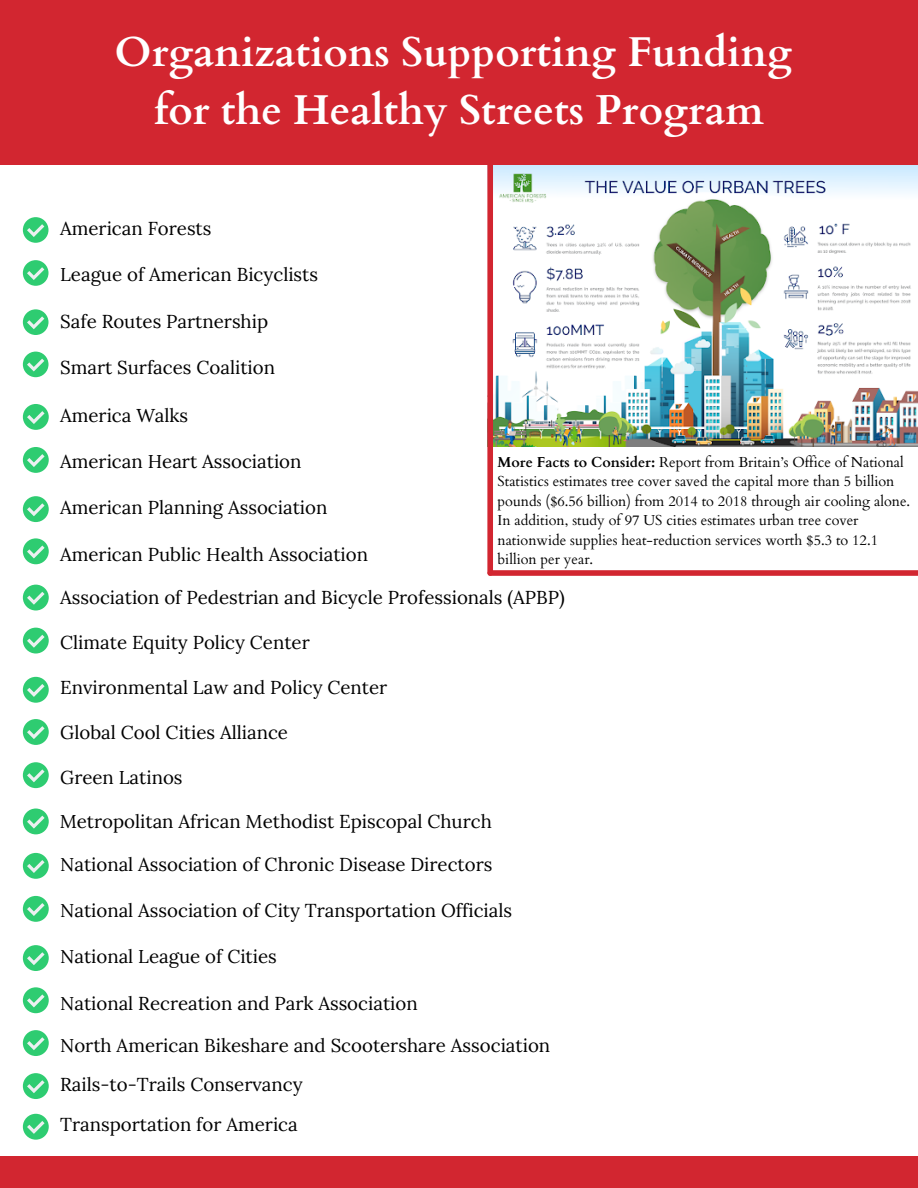
<style>
.page{position:relative;width:918px;height:1188px;background:#fff}
.page>*{position:absolute;margin:0;border:0;box-sizing:border-box;transform-origin:0 0}
.t1{font:700 41.7px "Cardo";color:#fff}
.t2{font:18.6px "Lora";color:#000}
.t3{font:14.4px/19.5px "Cardo";color:#000}
.s1{font-weight:700}
</style>
<div class="page">
<div style="left:0;top:1156px;width:918px;height:32px;background:#d22630"></div>
<div style="left:23px;top:217px;width:26px;height:26px;background:#2ecc71;border-radius:50%"></div>
<svg style="left:27px;top:224px;width:17px;height:13px"></svg>
<div style="left:23px;top:260px;width:26px;height:26px;background:#2ecc71;border-radius:50%"></div>
<svg style="left:27px;top:267px;width:17px;height:13px"></svg>
<div style="left:23px;top:309px;width:26px;height:26px;background:#2ecc71;border-radius:50%"></div>
<svg style="left:27px;top:316px;width:17px;height:13px"></svg>
<div style="left:23px;top:352px;width:26px;height:25px;background:#2ecc71;border-radius:50%"></div>
<svg style="left:27px;top:359px;width:17px;height:12px"></svg>
<div style="left:23px;top:404px;width:26px;height:26px;background:#2ecc71;border-radius:50%"></div>
<svg style="left:27px;top:411px;width:18px;height:13px"></svg>
<div style="left:23px;top:447px;width:26px;height:26px;background:#2ecc71;border-radius:50%"></div>
<svg style="left:27px;top:454px;width:18px;height:13px"></svg>
<div style="left:23px;top:496px;width:26px;height:26px;background:#2ecc71;border-radius:50%"></div>
<svg style="left:27px;top:503px;width:18px;height:13px"></svg>
<div style="left:23px;top:538px;width:26px;height:26px;background:#2ecc71;border-radius:50%"></div>
<svg style="left:27px;top:546px;width:18px;height:12px"></svg>
<div style="left:23px;top:585px;width:26px;height:25px;background:#2ecc71;border-radius:50%"></div>
<svg style="left:27px;top:592px;width:18px;height:13px"></svg>
<div style="left:23px;top:628px;width:26px;height:26px;background:#2ecc71;border-radius:50%"></div>
<svg style="left:27px;top:635px;width:18px;height:13px"></svg>
<div style="left:23px;top:677px;width:26px;height:26px;background:#2ecc71;border-radius:50%"></div>
<svg style="left:27px;top:684px;width:18px;height:13px"></svg>
<div style="left:23px;top:719px;width:26px;height:26px;background:#2ecc71;border-radius:50%"></div>
<svg style="left:27px;top:726px;width:18px;height:13px"></svg>
<div style="left:23px;top:853px;width:26px;height:26px;background:#2ecc71;border-radius:50%"></div>
<svg style="left:27px;top:860px;width:18px;height:13px"></svg>
<div style="left:23px;top:896px;width:26px;height:26px;background:#2ecc71;border-radius:50%"></div>
<svg style="left:27px;top:903px;width:18px;height:13px"></svg>
<div style="left:23px;top:945px;width:26px;height:26px;background:#2ecc71;border-radius:50%"></div>
<svg style="left:27px;top:952px;width:18px;height:13px"></svg>
<div style="left:23px;top:987px;width:26px;height:26px;background:#2ecc71;border-radius:50%"></div>
<svg style="left:27px;top:994px;width:18px;height:13px"></svg>
<div style="left:23px;top:1030px;width:26px;height:26px;background:#2ecc71;border-radius:50%"></div>
<svg style="left:27px;top:1037px;width:18px;height:13px"></svg>
<div style="left:23px;top:1073px;width:26px;height:26px;background:#2ecc71;border-radius:50%"></div>
<svg style="left:27px;top:1080px;width:18px;height:13px"></svg>
<div style="left:23px;top:1114px;width:26px;height:26px;background:#2ecc71;border-radius:50%"></div>
<svg style="left:27px;top:1121px;width:18px;height:13px"></svg>
<img style="left:493px;top:164px;width:425px;height:283px">
<div style="left:487px;top:155px;width:6px;height:418px;background:#d22630"></div>
<div style="left:0;top:0;width:918px;height:164px;background:#d22630"></div>
<div style="left:490px;top:570px;width:428px;height:6px;background:#d22630"></div>
<div style="left:23px;top:762px;width:26px;height:26px;background:#2ecc71;border-radius:50%"></div>
<svg style="left:27px;top:769px;width:18px;height:13px"></svg>
<div style="left:23px;top:809px;width:26px;height:25px;background:#2ecc71;border-radius:50%"></div>
<svg style="left:27px;top:816px;width:18px;height:13px"></svg>
<p class="t1" style="left:115px;top:25px;width:679px">Organizations Supporting Funding</p>
<p class="t1" style="left:154px;top:83px;width:611px">for the Healthy Streets Program</p>
<p class="t2" style="left:60px;top:216px;width:153px">American Forests</p>
<p class="t2" style="left:60px;top:262px;width:259px">League of American Bicyclists</p>
<p class="t2" style="left:60px;top:309px;width:210px">Safe Routes Partnership</p>
<p class="t2" style="left:60px;top:355px;width:216px">Smart Surfaces Coalition</p>
<p class="t2" style="left:60px;top:403px;width:130px">America Walks</p>
<p class="t2" style="left:60px;top:449px;width:243px">American Heart Association</p>
<p class="t2" style="left:60px;top:496px;width:269px">American Planning Association</p>
<p class="t2" style="left:60px;top:542px;width:309px">American Public Health Association</p>
<p class="t2" style="left:60px;top:585px;width:506px">Association of Pedestrian and Bicycle Professionals (APBP)</p>
<p class="t2" style="left:60px;top:630px;width:251px">Climate Equity Policy Center</p>
<p class="t2" style="left:60px;top:675px;width:329px">Environmental Law and Policy Center</p>
<p class="t2" style="left:60px;top:720px;width:229px">Global Cool Cities Alliance</p>
<p class="t2" style="left:60px;top:765px;width:124px">Green Latinos</p>
<p class="t3" style="left:498px;top:452px;width:414px"><span class="s1">More Facts to Consider:</span> Report from Britain’s Office of National Statistics estimates tree cover saved the capital more than 5 billion pounds ($6.56 billion) from 2014 to 2018 through air cooling alone.<br>In addition, study of 97 US cities estimates urban tree cover nationwide supplies heat-reduction services worth $5.3 to 12.1 billion per year.</p>
<p class="t2" style="left:60px;top:810px;width:434px">Metropolitan African Methodist Episcopal Church</p>
<p class="t2" style="left:60px;top:852px;width:434px">National Association of Chronic Disease Directors</p>
<p class="t2" style="left:60px;top:898px;width:454px">National Association of City Transportation Officials</p>
<p class="t2" style="left:60px;top:945px;width:218px">National League of Cities</p>
<p class="t2" style="left:60px;top:991px;width:359px">National Recreation and Park Association</p>
<p class="t2" style="left:60px;top:1033px;width:492px">North American Bikeshare and Scootershare Association</p>
<p class="t2" style="left:60px;top:1072px;width:244px">Rails-to-Trails Conservancy</p>
<p class="t2" style="left:60px;top:1113px;width:239px">Transportation for America</p>
</div>
